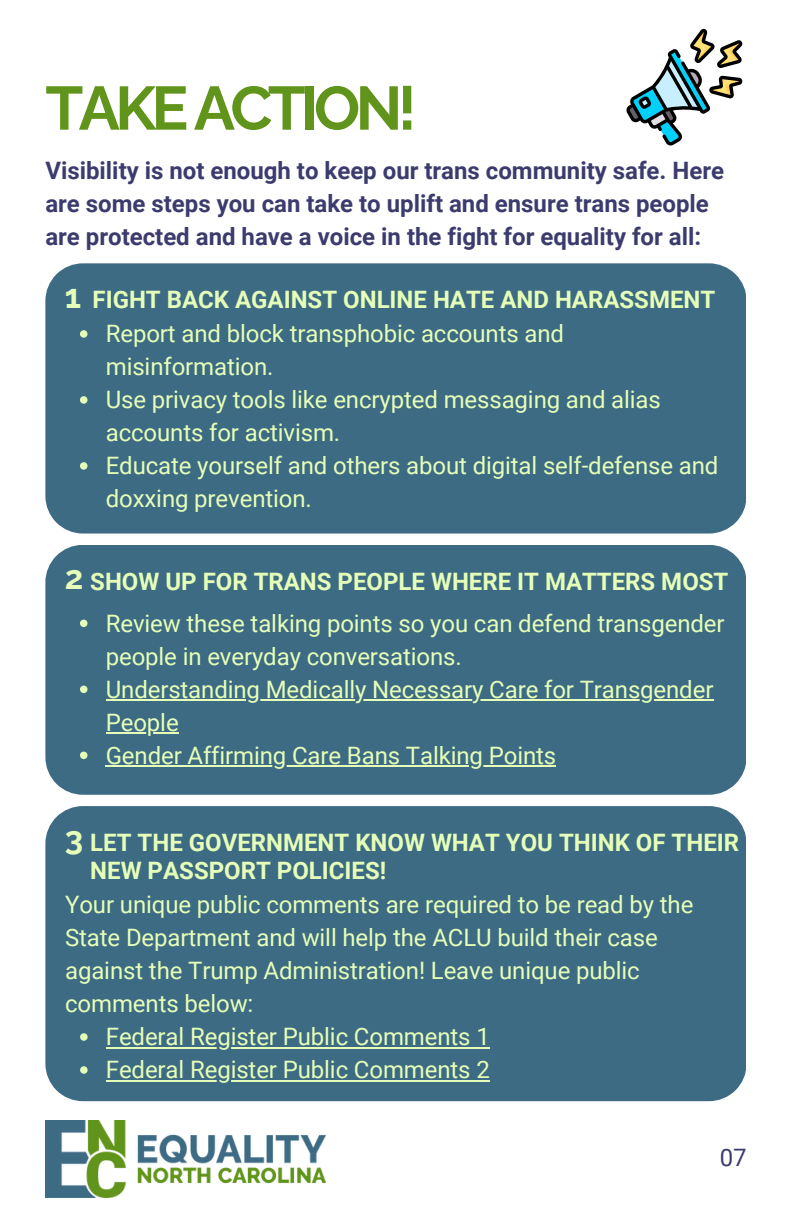
<style>
.page{position:relative;width:792px;height:1224px;background:#fff}
.page>*{position:absolute;margin:0;border:0;box-sizing:border-box;transform-origin:0 0}
.t1{font:700 61.2px "Raleway";letter-spacing:-.075em;color:#60941a}
.t2{font:700 33px "Raleway";color:#e5ffb8}
.t3{font:24px/33px "Roboto";letter-spacing:-.005em;color:#e5ffb8}
.t4{font:700 24px/33px "Roboto";color:#3c3b6e}
.t5{font:700 24px/28.4px "Roboto";color:#e5ffb8}
.t6{font:24px "Roboto";color:#3c3b6e}
</style>
<div class="page">
<div style="left:45px;top:263px;width:701px;height:271px;background:#3d6b84"></div>
<svg style="left:80px;top:330px;width:7px;height:8px"></svg>
<svg style="left:80px;top:396px;width:7px;height:8px"></svg>
<svg style="left:80px;top:462px;width:7px;height:8px"></svg>
<div style="left:45px;top:545px;width:701px;height:250px;background:#3d6b84"></div>
<svg style="left:80px;top:620px;width:7px;height:7px"></svg>
<svg style="left:80px;top:686px;width:7px;height:7px"></svg>
<hr style="left:106px;top:699px;width:607px;height:2px;background:#e5ffb8">
<hr style="left:106px;top:732px;width:73px;height:2px;background:#e5ffb8">
<svg style="left:80px;top:752px;width:7px;height:7px"></svg>
<hr style="left:106px;top:765px;width:450px;height:2px;background:#e5ffb8">
<div style="left:45px;top:806px;width:701px;height:295px;background:#3d6b84"></div>
<svg style="left:80px;top:1033px;width:8px;height:8px"></svg>
<hr style="left:106px;top:1047px;width:384px;height:1px;background:#e5ffb8">
<svg style="left:80px;top:1066px;width:8px;height:8px"></svg>
<hr style="left:106px;top:1080px;width:384px;height:1px;background:#e5ffb8">
<img style="left:45px;top:1121px;width:281px;height:76px">
<svg style="left:626px;top:28px;width:117px;height:117px"></svg>
<p class="t1" style="left:45px;top:72px;width:373px">TAKE ACTION!</p>
<p class="t4" style="left:45px;top:154px;width:680px">Visibility is not enough to keep our trans community safe. Here are some steps you can take to uplift and ensure trans people are protected and have a voice in the fight for equality for all:</p>
<h1 class="t2" style="left:65px;top:277px;width:18px">1</h1>
<p class="t5" style="left:93px;top:286px;width:624px">FIGHT BACK AGAINST ONLINE HATE AND HARASSMENT</p>
<p class="t3" style="left:106px;top:318px;width:460px">Report and block transphobic accounts and misinformation.</p>
<p class="t3" style="left:106px;top:384px;width:557px">Use privacy tools like encrypted messaging and alias accounts for activism.</p>
<p class="t3" style="left:106px;top:450px;width:614px">Educate yourself and others about digital self-defense and doxxing prevention.</p>
<p class="t2" style="left:65px;top:558px;width:20px">2</p>
<p class="t5" style="left:90px;top:567px;width:640px">SHOW UP FOR TRANS PEOPLE WHERE IT MATTERS MOST</p>
<p class="t3" style="left:106px;top:607px;width:620px">Review these talking points so you can defend transgender people in everyday conversations.</p>
<p class="t3" style="left:106px;top:673px;width:609px">Understanding Medically Necessary Care for Transgender</p>
<p class="t3" style="left:106px;top:706px;width:452px">People<br>Gender Affirming Care Bans Talking Points</p>
<p class="t2" style="left:65px;top:819px;width:20px">3</p>
<p class="t3" style="left:65px;top:889px;width:630px">Your unique public comments are required to be read by the State Department and will help the ACLU build their case against the Trump Administration! Leave unique public comments below:</p>
<p class="t3" style="left:106px;top:1021px;width:385px">Federal Register Public Comments 1</p>
<p class="t3" style="left:106px;top:1054px;width:385px">Federal Register Public Comments 2</p>
<p class="t5" style="left:90px;top:829px;width:650px">LET THE GOVERNMENT KNOW WHAT YOU THINK OF THEIR<br>NEW PASSPORT POLICIES!</p>
<p class="t6" style="left:720px;top:1144px;width:28px">07</p>
</div>
